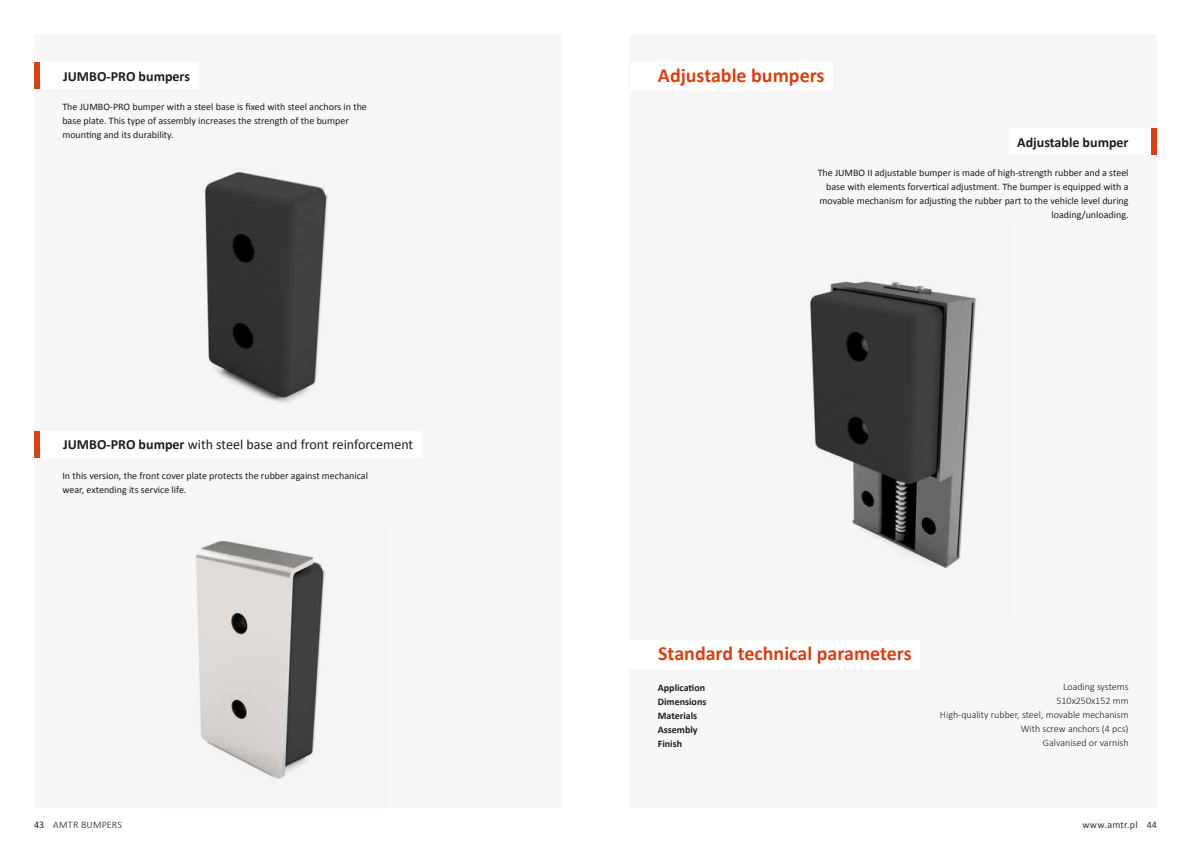
<style>
.page{position:relative;width:1191px;height:842px;background:#fff}
.page>*{position:absolute;margin:0;border:0;box-sizing:border-box;transform-origin:0 0}
.t1{font:700 20px "Calibri";color:#d74117}
.t2{font:14px "Calibri";color:#1d1d1b}
.t3{font:700 14px "Calibri";color:#1d1d1b}
.t4{font:10px/14px "Calibri";color:#1d1d1b}
.t5{font:300 10px/14.2px "Calibri";color:#1d1d1b;text-align:right}
.t6{font:700 10px/14px "Calibri";color:#1d1d1b}
.t7{font:10px "Calibri";letter-spacing:.02em;color:#363434}
.s1{font-weight:700}
.s2{font-weight:400}
</style>
<div class="page">
<div style="left:629px;top:34px;width:528px;height:774px;background:#f8f7f7"></div>
<div style="left:34px;top:34px;width:527px;height:774px;background:#f8f7f7"></div>
<div style="left:34px;top:62px;width:164px;height:27px;background:#fff"></div>
<div style="left:34px;top:62px;width:6px;height:27px;background:#d74117"></div>
<div style="left:34px;top:431px;width:387px;height:27px;background:#fff"></div>
<div style="left:34px;top:431px;width:6px;height:27px;background:#d74117"></div>
<div style="left:1009px;top:128px;width:148px;height:27px;background:#fff"></div>
<div style="left:1151px;top:128px;width:6px;height:27px;background:#d74117"></div>
<div style="left:629px;top:640px;width:290px;height:29px;background:#fff"></div>
<div style="left:629px;top:62px;width:203px;height:29px;background:#fff"></div>
<img style="left:205px;top:171px;width:123px;height:232px">
<img style="left:195px;top:541px;width:130px;height:238px">
<img style="left:810px;top:281px;width:167px;height:287px">
<h2 class="t3" style="left:63px;top:66px;width:128px">JUMBO-PRO bumpers</h2>
<p class="t4" style="left:62px;top:99px;width:306px">The JUMBO-PRO bumper with a steel base is fixed with steel anchors in the base plate. This type of assembly increases the strength of the bumper mounting and its durability.</p>
<h2 class="t2" style="left:63px;top:435px;width:351px"><span class="s1">JUMBO-PRO bumper</span> with steel base and front reinforcement</h2>
<p class="t4" style="left:62px;top:468px;width:307px">In this version, the front cover plate protects the rubber against mechanical wear, extending its service life.</p>
<h1 class="t1" style="left:658px;top:61px;width:168px">Adjustable bumpers</h1>
<h2 class="t3" style="left:1017px;top:132px;width:113px">Adjustable bumper</h2>
<p class="t4" style="left:817px;top:165px;width:312px;text-align:right">The JUMBO II adjustable bumper is made of high-strength rubber and a steel base with elements forvertical adjustment. The bumper is equipped with a movable mechanism for adjusting the rubber part to the vehicle level during loading/unloading.</p>
<h1 class="t1" style="left:658px;top:639px;width:255px">Standard technical parameters</h1>
<p class="t6" style="left:658px;top:680px;width:50px">Application<br>Dimensions<br>Materials<br>Assembly<br>Finish</p>
<p class="t5" style="left:940px;top:679px;width:190px">Loading systems<br>510x250x152 mm<br>High-quality rubber, steel, movable mechanism<br>With screw anchors (4 pcs)<br>Galvanised or varnish</p>
<p class="t5" style="left:34px;top:817px;width:90px"><span class="s2">43</span> AMTR BUMPERS</p>
<p class="t7" style="left:1082px;top:818px;width:76px">www.amtr.pl 44</p>
</div>
